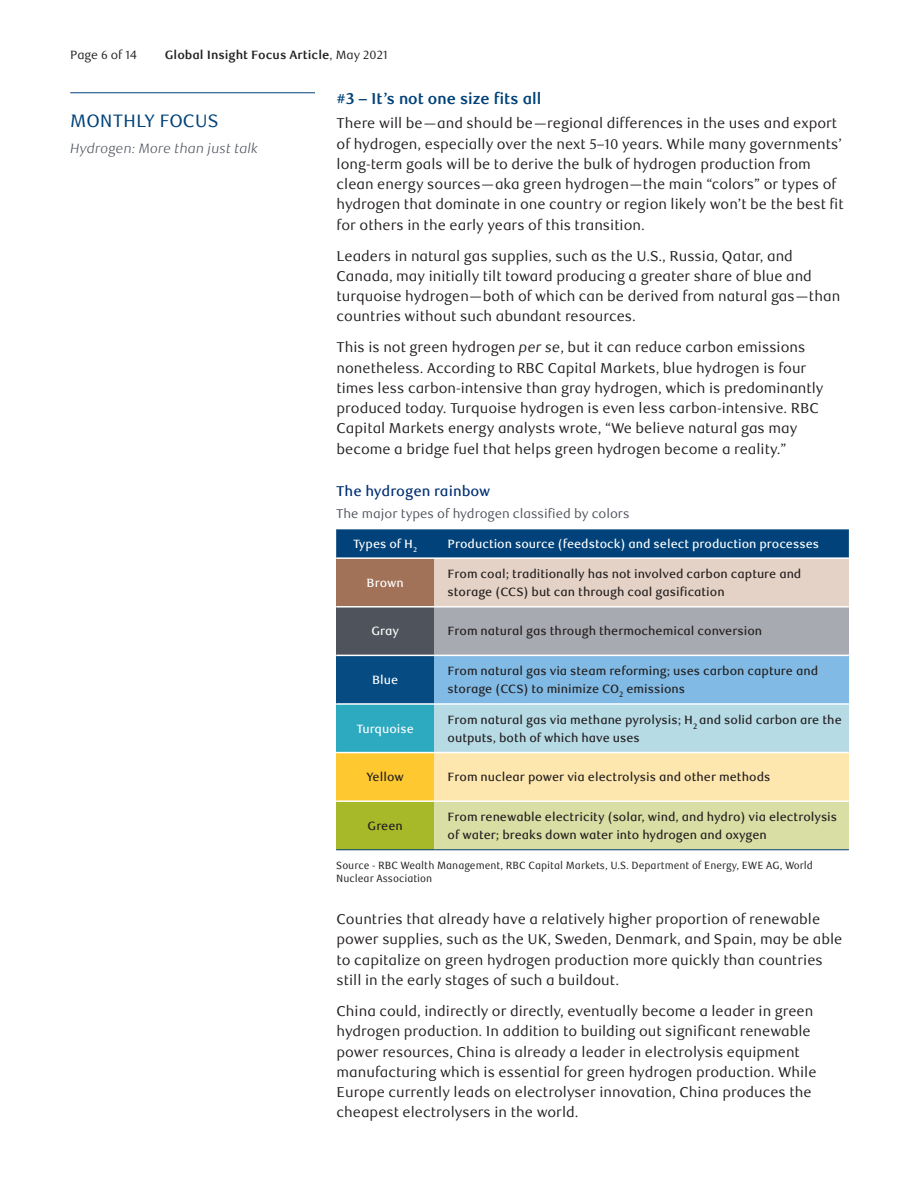
<style>
.page{position:relative;width:918px;height:1188px;background:#fff}
.page>*{position:absolute;margin:0;border:0;box-sizing:border-box;transform-origin:0 0}
.t1{font:18px "RBC Text";color:#004279}
.FA_subhead_1{font:700 15.75px "RBC Display";letter-spacing:.005em;color:#004279}
.FA_body_text{font:14.25px/20.2px "RBC Text";color:#231f20}
.t2{font:500 14.25px "RBC Text";color:#002f73}
.t3{font:italic 300 13.5px "RBC Text";color:#4e535c}
.t4{font:12.75px "RBC Text";color:#4e535c}
.t5{font:500 12px/18px "RBC Text";color:#231f20}
.t6{font:500 12px "RBC Text Tabular";color:#fff}
.t7{font:700 12px "RBC Text";color:#231f20}
.t8{font:500 12px "RBC Text";color:#fff}
.t9{font:12px "RBC Text";color:#231f20}
.t10{font:10.5px/13.5px "RBC Text Cond";color:#231f20}
.s1{font-weight:400}
.s2{font-style:italic}
</style>
<div class="page">
<hr style="left:70px;top:92px;width:245px;height:1px;background:#004279">
<div style="left:336px;top:529px;width:513px;height:28px;background:#004279"></div>
<div style="left:336px;top:558px;width:98px;height:49px;background:#a17257"></div>
<div style="left:434px;top:558px;width:415px;height:49px;background:#e4d2c6"></div>
<div style="left:336px;top:607px;width:98px;height:48px;background:#4e535c"></div>
<div style="left:434px;top:607px;width:415px;height:48px;background:#a8aab1"></div>
<div style="left:336px;top:655px;width:98px;height:49px;background:#064c83"></div>
<div style="left:434px;top:655px;width:415px;height:49px;background:#81bbe5"></div>
<div style="left:336px;top:704px;width:98px;height:49px;background:#2da9c0"></div>
<div style="left:434px;top:704px;width:415px;height:49px;background:#b6dbe5"></div>
<div style="left:336px;top:753px;width:98px;height:48px;background:#fec930"></div>
<div style="left:434px;top:753px;width:415px;height:48px;background:#fee7ae"></div>
<div style="left:336px;top:801px;width:98px;height:49px;background:#a7b829"></div>
<div style="left:434px;top:801px;width:415px;height:49px;background:#d8dea4"></div>
<hr style="left:336px;top:606px;width:98px;height:2px;background:#fff">
<hr style="left:434px;top:606px;width:415px;height:2px;background:#fff">
<hr style="left:336px;top:655px;width:98px;height:1px;background:#fff">
<hr style="left:434px;top:655px;width:415px;height:1px;background:#fff">
<hr style="left:336px;top:703px;width:98px;height:2px;background:#fff">
<hr style="left:434px;top:703px;width:415px;height:2px;background:#fff">
<hr style="left:336px;top:752px;width:98px;height:1px;background:#fff">
<hr style="left:434px;top:752px;width:415px;height:1px;background:#fff">
<hr style="left:336px;top:800px;width:98px;height:2px;background:#fff">
<hr style="left:434px;top:800px;width:415px;height:2px;background:#fff">
<hr style="left:336px;top:557px;width:98px;height:2px;background:#fff">
<hr style="left:434px;top:557px;width:415px;height:2px;background:#fff">
<hr style="left:336px;top:849px;width:98px;height:1px;background:#004279">
<hr style="left:434px;top:849px;width:415px;height:1px;background:#004279">
<p class="t9" style="left:70px;top:47px;width:69px">Page 6 of 14</p>
<p class="t7" style="left:165px;top:47px;width:224px">Global Insight Focus Article<span class="s1">, May 2021</span></p>
<p class="t1" style="left:70px;top:110px;width:150px">MONTHLY FOCUS</p>
<p class="t3" style="left:70px;top:141px;width:189px">Hydrogen: More than just talk</p>
<h3 class="FA_subhead_1" style="left:337px;top:89px;width:206px">#3 – It’s not one size fits all</h3>
<p class="FA_body_text" style="left:337px;top:114px;width:509px">There will be—and should be—regional differences in the uses and export of hydrogen, especially over the next 5–10 years. While many governments’ long-term goals will be to derive the bulk of hydrogen production from clean energy sources—aka green hydrogen—the main “colors” or types of hydrogen that dominate in one country or region likely won’t be the best fit for others in the early years of this transition.</p>
<p class="FA_body_text" style="left:337px;top:246px;width:505px">Leaders in natural gas supplies, such as the U.S., Russia, Qatar, and Canada, may initially tilt toward producing a greater share of blue and turquoise hydrogen—both of which can be derived from natural gas—than countries without such abundant resources.</p>
<p class="FA_body_text" style="left:337px;top:338px;width:488px">This is not green hydrogen <span class="s2">per se</span>, but it can reduce carbon emissions nonetheless. According to RBC Capital Markets, blue hydrogen is four times less carbon-intensive than gray hydrogen, which is predominantly produced today. Turquoise hydrogen is even less carbon-intensive. RBC Capital Markets energy analysts wrote, “We believe natural gas may become a bridge fuel that helps green hydrogen become a reality.”</p>
<p class="t2" style="left:336px;top:483px;width:156px">The hydrogen rainbow</p>
<p class="t4" style="left:336px;top:506px;width:295px">The major types of hydrogen classified by colors</p>
<p class="t6" style="left:353px;top:537px;width:66px">Types of H<sub>2</sub></p>
<p class="t6" style="left:448px;top:537px;width:373px">Production source (feedstock) and select production processes</p>
<p class="t8" style="left:367px;top:576px;width:39px">Brown</p>
<p class="t5" style="left:448px;top:565px;width:355px">From coal; traditionally has not involved carbon capture and storage (CCS) but can through coal gasification</p>
<p class="t8" style="left:371px;top:624px;width:29px">Gray</p>
<p class="t5" style="left:448px;top:623px;width:316px">From natural gas through thermochemical conversion</p>
<p class="t8" style="left:372px;top:673px;width:28px">Blue</p>
<p class="t5" style="left:448px;top:662px;width:372px">From natural gas via steam reforming; uses carbon capture and storage (CCS) to minimize CO<sub>2</sub> emissions</p>
<p class="t8" style="left:356px;top:721px;width:59px">Turquoise</p>
<p class="t5" style="left:448px;top:711px;width:396px">From natural gas via methane pyrolysis; H<sub>2</sub> and solid carbon are the outputs, both of which have uses</p>
<p class="t5" style="left:367px;top:768px;width:39px">Yellow</p>
<p class="t5" style="left:448px;top:768px;width:324px">From nuclear power via electrolysis and other methods</p>
<p class="t5" style="left:368px;top:817px;width:37px">Green</p>
<p class="t5" style="left:448px;top:808px;width:391px">From renewable electricity (solar, wind, and hydro) via electrolysis of water; breaks down water into hydrogen and oxygen</p>
<p class="t10" style="left:336px;top:859px;width:478px">Source - RBC Wealth Management, RBC Capital Markets, U.S. Department of Energy, EWE AG, World<br>Nuclear Association</p>
<p class="FA_body_text" style="left:337px;top:910px;width:507px">Countries that already have a relatively higher proportion of renewable power supplies, such as the UK, Sweden, Denmark, and Spain, may be able to capitalize on green hydrogen production more quickly than countries still in the early stages of such a buildout.</p>
<p class="FA_body_text" style="left:337px;top:1001px;width:481px">China could, indirectly or directly, eventually become a leader in green hydrogen production. In addition to building out significant renewable power resources, China is already a leader in electrolysis equipment manufacturing which is essential for green hydrogen production. While Europe currently leads on electrolyser innovation, China produces the cheapest electrolysers in the world.</p>
</div>
